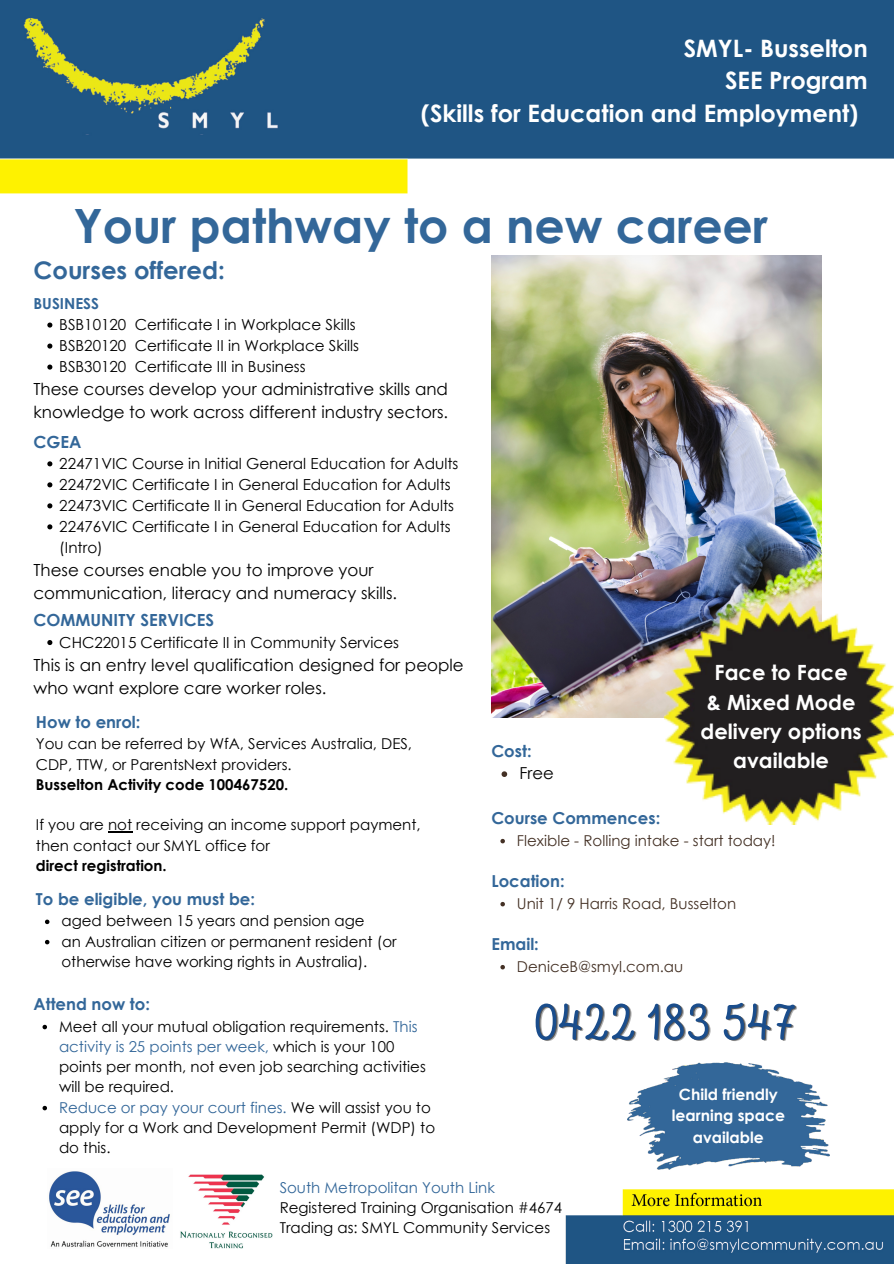
<style>
.page{position:relative;width:894px;height:1264px;background:#fff}
.page>*{position:absolute;margin:0;border:0;box-sizing:border-box;transform-origin:0 0}
.t1{font:54px "Intro Script";color:#1a4d8c}
.t2{font:700 47.25px "Century Gothic";color:#336799}
.t3{font:700 24.3px "Century Gothic";color:#336799}
.t4{font:700 24px "Century Gothic";color:#fff}
.t5{font:700 21px/29.2px "Century Gothic";color:#fff;text-align:center}
.t6{font:16.65px/23.1px "Century Gothic";color:#000}
.t7{font:700 16.65px "Century Gothic";color:#336799}
.t8{font:700 16.5px "Century Gothic";color:#336799}
.t9{font:16.5px "Century Gothic";color:#000}
.t10{font:700 15.6px/21.8px "Century Gothic";color:#fff;text-align:center}
.t11{font:15.15px/21px "Century Gothic";color:#000}
.t12{font:700 15.15px "Century Gothic";color:#336799}
.t13{font:15px/20.2px "Century Gothic";color:#000}
.t14{font:15px "Century Gothic";color:#443125}
.t15{font:700 15px "Century Gothic";color:#000}
.t16{font:15px "Century Gothic";color:#336799}
.s1{font-weight:700;color:#336799}
.s2{color:#336799}
</style>
<div class="page">
<img style="left:0;top:0;width:893px;height:1263px">
<img style="left:491px;top:255px;width:330px;height:462px">
<img style="left:664px;top:601px;width:229px;height:223px">
<img style="left:179px;top:1174px;width:93px;height:74px">
<img style="left:47px;top:1168px;width:125px;height:80px">
<img style="left:627px;top:1058px;width:202px;height:115px">
<svg style="left:47px;top:322px;width:5px;height:5px"></svg>
<svg style="left:47px;top:343px;width:5px;height:5px"></svg>
<svg style="left:47px;top:364px;width:5px;height:5px"></svg>
<svg style="left:47px;top:461px;width:5px;height:5px"></svg>
<svg style="left:47px;top:482px;width:5px;height:5px"></svg>
<svg style="left:47px;top:503px;width:5px;height:5px"></svg>
<svg style="left:47px;top:524px;width:5px;height:5px"></svg>
<svg style="left:47px;top:640px;width:5px;height:5px"></svg>
<svg style="left:108px;top:831px;width:24px;height:1px"></svg>
<svg style="left:45px;top:919px;width:4px;height:5px"></svg>
<svg style="left:45px;top:939px;width:4px;height:5px"></svg>
<svg style="left:42px;top:1024px;width:5px;height:5px"></svg>
<svg style="left:42px;top:1105px;width:5px;height:5px"></svg>
<svg style="left:501px;top:771px;width:6px;height:6px"></svg>
<svg style="left:500px;top:838px;width:5px;height:5px"></svg>
<svg style="left:500px;top:901px;width:5px;height:5px"></svg>
<svg style="left:500px;top:964px;width:5px;height:5px"></svg>
<p class="t4" style="left:683px;top:33px;width:185px">SMYL- Busselton</p>
<p class="t4" style="left:724px;top:65px;width:144px">SEE Program</p>
<p class="t4" style="left:421px;top:98px;width:439px">(Skills for Education and Employment)</p>
<p class="t2" style="left:73px;top:196px;width:696px">Your pathway to a new career</p>
<p class="t3" style="left:33px;top:254px;width:193px">Courses offered:</p>
<p class="t12" style="left:33px;top:294px;width:67px">BUSINESS</p>
<p class="t11" style="left:59px;top:314px;width:298px">BSB10120 Certificate I in Workplace Skills</p>
<h5 class="t11" style="left:59px;top:335px;width:69px">BSB20120</h5>
<p class="t11" style="left:135px;top:335px;width:226px">Certificate II in Workplace Skills</p>
<p class="t11" style="left:59px;top:356px;width:69px">BSB30120</p>
<p class="t11" style="left:135px;top:356px;width:172px">Certificate III in Business</p>
<p class="t6" style="left:33px;top:377px;width:416px">These courses develop your administrative skills and</p>
<p class="t6" style="left:33px;top:397px;width:416px;line-height:29.5px">knowledge to work across different industry sectors.<br><span class="s1">CGEA</span></p>
<p class="t11" style="left:59px;top:452px;width:400px">22471VIC Course in Initial General Education for Adults</p>
<p class="t11" style="left:59px;top:473px;width:393px">22472VIC Certificate I in General Education for Adults</p>
<h5 class="t11" style="left:59px;top:494px;width:396px">22473VIC Certificate II in General Education for Adults</h5>
<p class="t11" style="left:59px;top:515px;width:393px">22476VIC Certificate I in General Education for Adults (Intro)</p>
<p class="t6" style="left:33px;top:558px;width:365px">These courses enable you to improve your communication, literacy and numeracy skills.</p>
<p class="t7" style="left:33px;top:609px;width:182px">COMMUNITY SERVICES</p>
<p class="t11" style="left:59px;top:631px;width:341px">CHC22015 Certificate II in Community Services</p>
<p class="t6" style="left:33px;top:652px;width:431px">This is an entry level qualification designed for people who want explore care worker roles.</p>
<p class="t8" style="left:36px;top:711px;width:106px">How to enrol:</p>
<h4 class="t13" style="left:36px;top:733px;width:377px">You can be referred by WfA, Services Australia, DES,<br>CDP, TTW, or ParentsNext providers.</h4>
<h6 class="t15" style="left:36px;top:774px;width:254px">Busselton Activity code 100467520.</h6>
<p class="t13" style="left:36px;top:814px;width:386px">If you are not receiving an income support payment, then contact our SMYL office for</p>
<h6 class="t15" style="left:36px;top:855px;width:132px">direct registration.</h6>
<p class="t8" style="left:36px;top:888px;width:220px">To be eligible, you must be:</p>
<h6 class="t13" style="left:61px;top:910px;width:305px">aged between 15 years and pension age</h6>
<p class="t13" style="left:61px;top:930px;width:336px">an Australian citizen or permanent resident (or otherwise have working rights in Australia).</p>
<h6 class="t8" style="left:33px;top:993px;width:118px">Attend now to:</h6>
<p class="t13" style="left:59px;top:1015px;width:368px">Meet all your mutual obligation requirements. <span class="s2">This activity is 25 points per week,</span> which is your 100 points per month, not even job searching activities will be required.</p>
<h6 class="t13" style="left:59px;top:1096px;width:377px"><span class="s2">Reduce or pay your court fines.</span> We will assist you to apply for a Work and Development Permit (WDP) to do this.</h6>
<h6 class="t5" style="left:700px;top:657px;width:163px">Face to Face<br>&amp; Mixed Mode delivery options available</h6>
<p class="t8" style="left:491px;top:740px;width:42px">Cost:</p>
<p class="t9" style="left:519px;top:762px;width:36px">Free</p>
<h1 class="t8" style="left:491px;top:807px;width:170px">Course Commences:</h1>
<p class="t14" style="left:517px;top:830px;width:260px">Flexible - Rolling intake - start today!</p>
<h4 class="t8" style="left:491px;top:870px;width:75px">Location:</h4>
<p class="t14" style="left:517px;top:893px;width:221px">Unit 1/ 9 Harris Road, Busselton</p>
<p class="t8" style="left:491px;top:933px;width:49px">Email:</p>
<p class="t14" style="left:517px;top:956px;width:168px">DeniceB@smyl.com.au</p>
<p class="t1" style="left:534px;top:999px;width:263px">0422 183 547</p>
<p class="t10" style="left:671px;top:1082px;width:115px">Child friendly learning space available</p>
<p class="t16" style="left:279px;top:1177px;width:217px">South Metropolitan Youth Link</p>
<p class="t13" style="left:279px;top:1196px;width:284px">Registered Training Organisation #4674</p>
<p class="t13" style="left:279px;top:1217px;width:272px">Trading as: SMYL Community Services</p>
</div>
